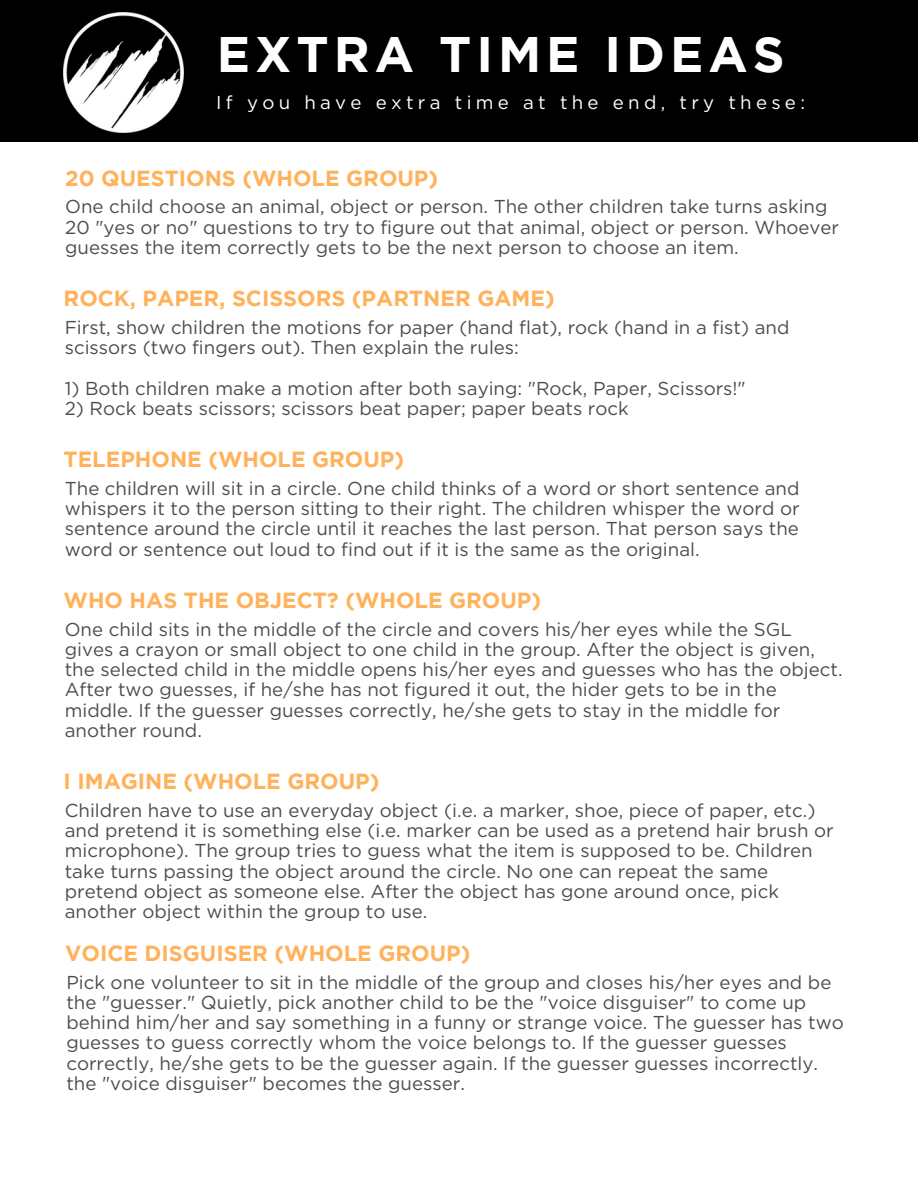
<style>
.page{position:relative;width:918px;height:1188px;background:#fff}
.page>*{position:absolute;margin:0;border:0;box-sizing:border-box;transform-origin:0 0}
.t1{font:700 49.8px "Gotham";letter-spacing:.1em;color:#fff}
.t2{font:700 21.75px "Gotham";color:#ffb25b}
.t3{font:18.75px/20.2px "Gotham";color:#4d4d4d}
.t4{font:18.75px "Gotham";letter-spacing:.23em;color:#fff}
</style>
<div class="page">
<div style="left:0;top:0;width:918px;height:141px;background:#000"></div>
<img style="left:64px;top:13px;width:120px;height:120px">
<p class="t1" style="left:217px;top:35px;width:569px">EXTRA TIME IDEAS</p>
<p class="t4" style="left:216px;top:94px;width:590px">If you have extra time at the end, try these:</p>
<p class="t2" style="left:65px;top:171px;width:374px">20 QUESTIONS (WHOLE GROUP)</p>
<p class="t3" style="left:65px;top:198px;width:775px">One child choose an animal, object or person. The other children take turns asking<br>20 "yes or no" questions to try to figure out that animal, object or person. Whoever guesses the item correctly gets to be the next person to choose an item.</p>
<p class="t2" style="left:64px;top:290px;width:493px">ROCK, PAPER, SCISSORS (PARTNER GAME)</p>
<p class="t3" style="left:65px;top:318px;width:726px">First, show children the motions for paper (hand flat), rock (hand in a fist) and scissors (two fingers out). Then explain the rules:</p>
<p class="t3" style="left:65px;top:379px;width:683px">1) Both children make a motion after both saying: "Rock, Paper, Scissors!"</p>
<p class="t3" style="left:65px;top:399px;width:566px">2) Rock beats scissors; scissors beat paper; paper beats rock</p>
<p class="t2" style="left:64px;top:451px;width:342px">TELEPHONE (WHOLE GROUP)</p>
<p class="t3" style="left:65px;top:479px;width:736px;text-align:justify">The children will sit in a circle. One child thinks of a word or short sentence and whispers it to the person sitting to their right. The children whisper the word or sentence around the circle until it reaches the last person. That person says the word or sentence out loud to find out if it is the same as the original.</p>
<p class="t2" style="left:64px;top:592px;width:479px">WHO HAS THE OBJECT? (WHOLE GROUP)</p>
<p class="t3" style="left:65px;top:620px;width:779px">One child sits in the middle of the circle and covers his/her eyes while the SGL gives a crayon or small object to one child in the group. After the object is given, the selected child in the middle opens his/her eyes and guesses who has the object.<br>After two guesses, if he/she has not figured it out, the hider gets to be in the middle. If the guesser guesses correctly, he/she gets to stay in the middle for another round.</p>
<p class="t2" style="left:64px;top:773px;width:317px">I IMAGINE (WHOLE GROUP)</p>
<p class="t3" style="left:65px;top:801px;width:771px">Children have to use an everyday object (i.e. a marker, shoe, piece of paper, etc.) and pretend it is something else (i.e. marker can be used as a pretend hair brush or microphone). The group tries to guess what the item is supposed to be. Children take turns passing the object around the circle. No one can repeat the same pretend object as someone else. After the object has gone around once, pick another object within the group to use.</p>
<p class="t2" style="left:65px;top:945px;width:407px">VOICE DISGUISER (WHOLE GROUP)</p>
<p class="t3" style="left:66px;top:973px;width:779px">Pick one volunteer to sit in the middle of the group and closes his/her eyes and be the "guesser." Quietly, pick another child to be the "voice disguiser" to come up behind him/her and say something in a funny or strange voice. The guesser has two guesses to guess correctly whom the voice belongs to. If the guesser guesses correctly, he/she gets to be the guesser again. If the guesser guesses incorrectly. the "voice disguiser" becomes the guesser.</p>
</div>
